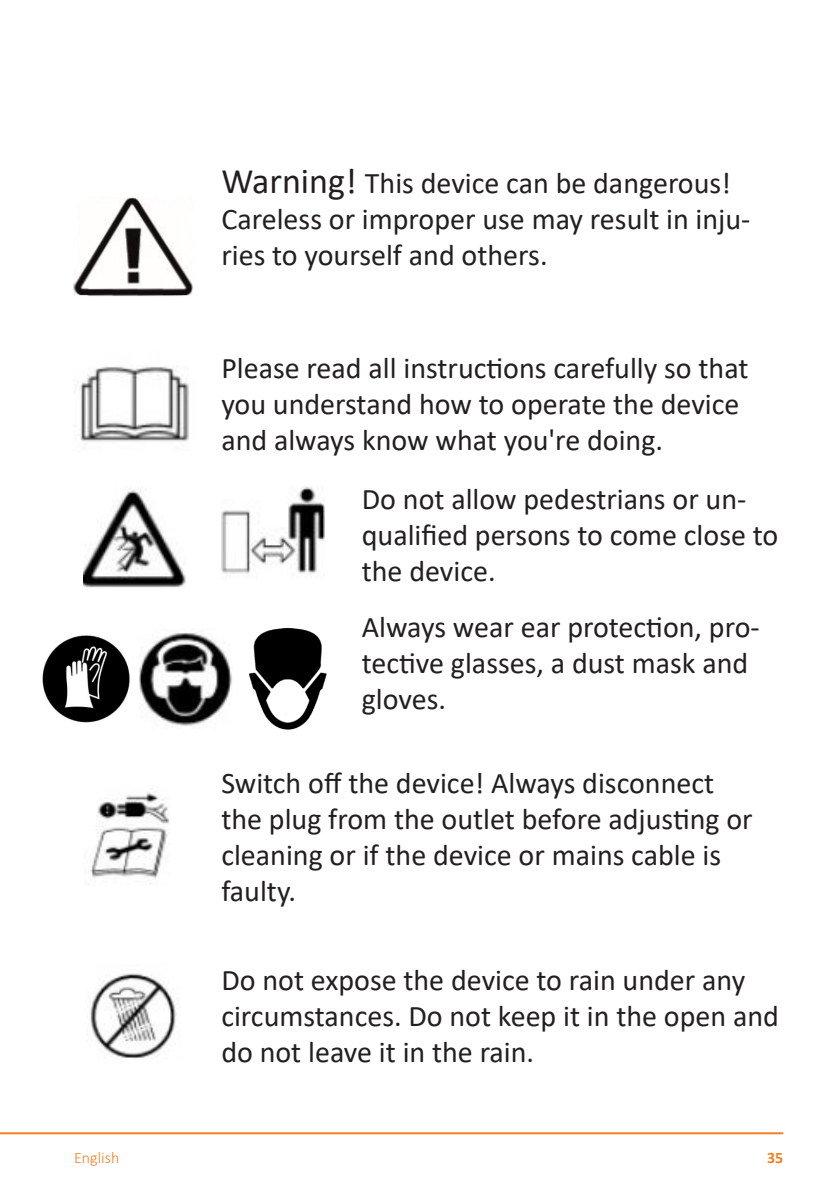
<style>
.page{position:relative;width:840px;height:1191px;background:#fff}
.page>*{position:absolute;margin:0;border:0;box-sizing:border-box;transform-origin:0 0}
.Fließtext{font:30px/36px "Calibri";color:#231f20}
.t1{font:300 16px "Calibri";color:#f58021}
.t2{font:700 16px "Calibri";color:#f58021}
.s1{font-size:36px}
</style>
<div class="page">
<hr style="left:0;top:1132px;width:782px;height:2px;background:#f58021">
<img style="left:74px;top:197px;width:119px;height:99px">
<img style="left:79px;top:366px;width:110px;height:79px">
<img style="left:90px;top:973px;width:86px;height:86px">
<img style="left:88px;top:792px;width:82px;height:93px">
<img style="left:139px;top:633px;width:93px;height:94px">
<img style="left:83px;top:488px;width:103px;height:100px">
<img style="left:221px;top:486px;width:103px;height:90px">
<img style="left:42px;top:635px;width:88px;height:88px">
<img style="left:248px;top:629px;width:79px;height:101px">
<p class="Fließtext" style="left:221px;top:165px;width:530px"><span class="s1">Warning!</span> This device can be dangerous!<br>Careless or improper use may result in inju&shy;ries to yourself and others.</p>
<p class="Fließtext" style="left:221px;top:349px;width:528px">Please read all instructions carefully so that you understand how to operate the device and always know what you're doing.</p>
<p class="Fließtext" style="left:361px;top:480px;width:418px">Do not allow pedestrians or un&shy;qualified persons to come close to the device.</p>
<p class="Fließtext" style="left:361px;top:608px;width:399px">Always wear ear protection, pro&shy;tective glasses, a dust mask and gloves.</p>
<p class="Fließtext" style="left:221px;top:764px;width:532px">Switch off the device! Always disconnect the plug from the outlet before adjusting or cleaning or if the device or mains cable is faulty.</p>
<p class="Fließtext" style="left:221px;top:961px;width:558px">Do not expose the device to rain under any circumstances. Do not keep it in the open and do not leave it in the rain.</p>
<p class="t1" style="left:74px;top:1148px;width:47px">English</p>
<p class="t2" style="left:766px;top:1146px;width:18px">35</p>
</div>
